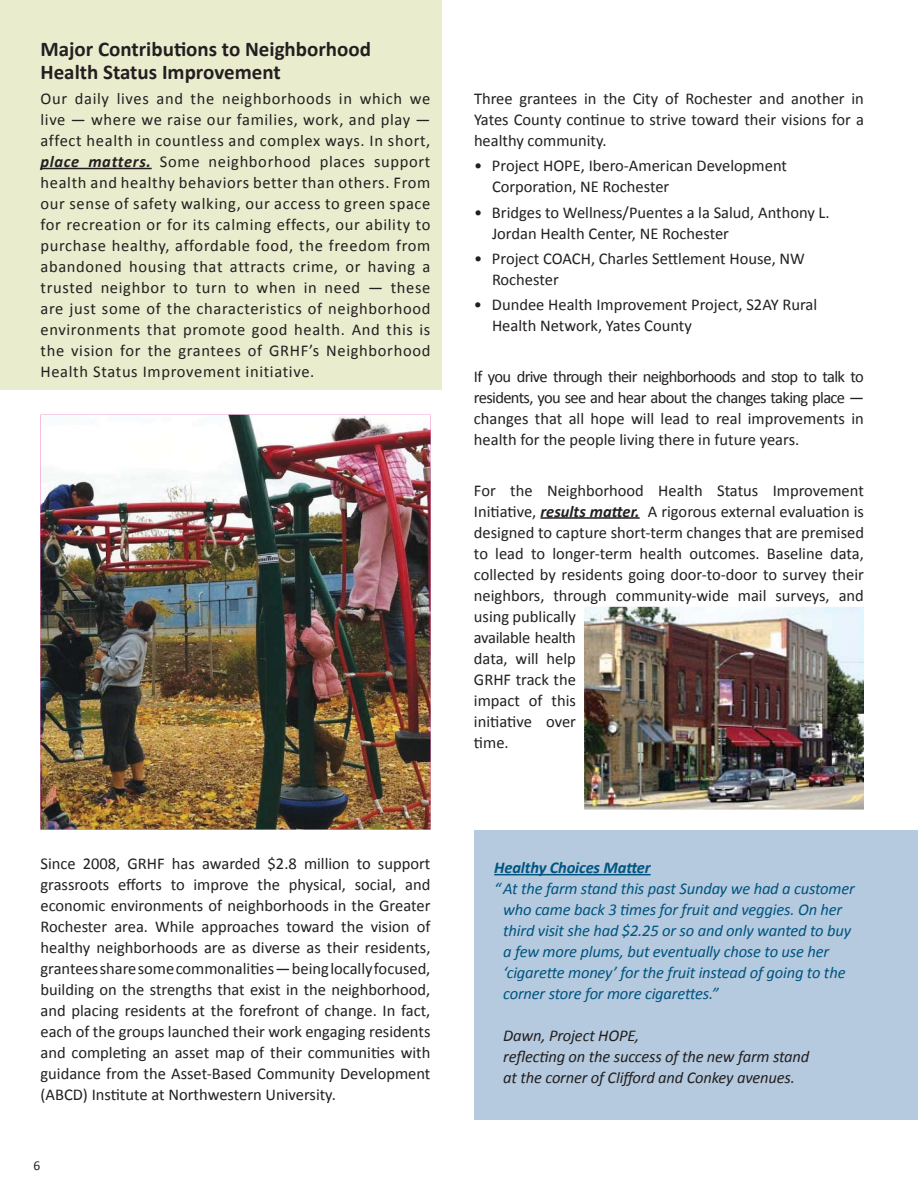
<style>
.page{position:relative;width:918px;height:1188px;background:#fff}
.page>*{position:absolute;margin:0;border:0;box-sizing:border-box;transform-origin:0 0}
.t1{font:700 21px/22.5px "Calibri";color:#231f20}
.t2{font:16.5px/21px "Calibri";color:#231f20}
.t3{font:italic 16.5px/21px "Calibri";letter-spacing:-.01em;color:#005480}
.t4{font:italic 16.5px/21px "Calibri";letter-spacing:-.01em;color:#231f20}
.t5{font:italic 700 16.5px "Calibri";letter-spacing:-.01em;color:#005480}
.t6{font:13.5px "Calibri";color:#231f20}
.s1{font-weight:700;font-style:italic}
</style>
<div class="page">
<div style="left:474px;top:831px;width:444px;height:289px;background:#b5cade"></div>
<div style="left:0;top:0;width:442px;height:389px;background:#e9eccd"></div>
<img style="left:40px;top:415px;width:390px;height:414px">
<img style="left:584px;top:607px;width:280px;height:203px">
<hr style="left:40px;top:168px;width:112px;height:1px;background:#231f20">
<hr style="left:540px;top:517px;width:100px;height:2px;background:#231f20">
<hr style="left:494px;top:874px;width:157px;height:1px;background:#005480">
<p class="t1" style="left:40px;top:38px;width:332px">Major Contributions to Neighborhood<br>Health Status Improvement</p>
<p class="t2" style="left:40px;top:88px;width:392px;text-align:justify">Our daily lives and the neighborhoods in which we live — where we raise our families, work, and play — affect health in countless and complex ways. In short, <span class="s1">place matters.</span> Some neighborhood places support health and healthy behaviors better than others. From our sense of safety walking, our access to green space for recreation or for its calming effects, our ability to purchase healthy, affordable food, the freedom from abandoned housing that attracts crime, or having a trusted neighbor to turn to when in need — these are just some of the characteristics of neighborhood environments that promote good health. And this is the vision for the grantees of GRHF’s Neighborhood Health Status Improvement initiative.</p>
<p class="t2" style="left:474px;top:88px;width:391px;text-align:justify">Three grantees in the City of Rochester and another in Yates County continue to strive toward their visions for a healthy community.</p>
<p class="t2" style="left:492px;top:155px;width:297px;text-indent:-18px">• Project HOPE, Ibero-American Development<br>Corporation, NE Rochester</p>
<p class="t2" style="left:492px;top:201px;width:339px;text-indent:-18px">• Bridges to Wellness/Puentes a la Salud, Anthony L.<br>Jordan Health Center, NE Rochester</p>
<p class="t2" style="left:492px;top:248px;width:314px;text-indent:-18px">• Project COACH, Charles Settlement House, NW<br>Rochester</p>
<p class="t2" style="left:492px;top:294px;width:327px;text-indent:-18px">• Dundee Health Improvement Project, S2AY Rural<br>Health Network, Yates County</p>
<p class="t2" style="left:474px;top:366px;width:391px;text-align:justify">If you drive through their neighborhoods and stop to talk to residents, you see and hear about the changes taking place — changes that all hope will lead to real improvements in health for the people living there in future years.</p>
<p class="t2" style="left:474px;top:479px;width:392px">For the Neighborhood Health Status Improvement Initiative, <span class="s1">results matter.</span> A rigorous external evaluation is designed to capture short-term changes that are premised to lead to longer-term health outcomes. Baseline data, collected by residents going door-to-door to survey their neighbors, through community-wide mail surveys, and using publically<br>available health<br>data, will help<br>GRHF track the<br>impact of this<br>initiative over<br>time.</p>
<p class="t2" style="left:40px;top:853px;width:391px;text-align:justify">Since 2008, GRHF has awarded $2.8 million to support grassroots efforts to improve the physical, social, and economic environments of neighborhoods in the Greater Rochester area. While approaches toward the vision of healthy neighborhoods are as diverse as their residents, grantees share some commonalities — being locally focused, building on the strengths that exist in the neighborhood, and placing residents at the forefront of change. In fact, each of the groups launched their work engaging residents and completing an asset map of their communities with guidance from the Asset-Based Community Development (ABCD) Institute at Northwestern University.</p>
<p class="t6" style="left:33px;top:1158px;width:8px">6</p>
<p class="t5" style="left:494px;top:858px;width:158px">Healthy Choices Matter</p>
<p class="t3" style="left:503px;top:878px;width:353px;text-indent:-9px">“ At the farm stand this past Sunday we had a customer who came back 3 times for fruit and veggies. On her third visit she had $2.25 or so and only wanted to buy a few more plums, but eventually chose to use her ‘cigarette money’ for the fruit instead of going to the corner store for more cigarettes.”</p>
<p class="t4" style="left:503px;top:1025px;width:308px">Dawn, Project HOPE,<br>reflecting on the success of the new farm stand at the corner of Clifford and Conkey avenues.</p>
</div>
